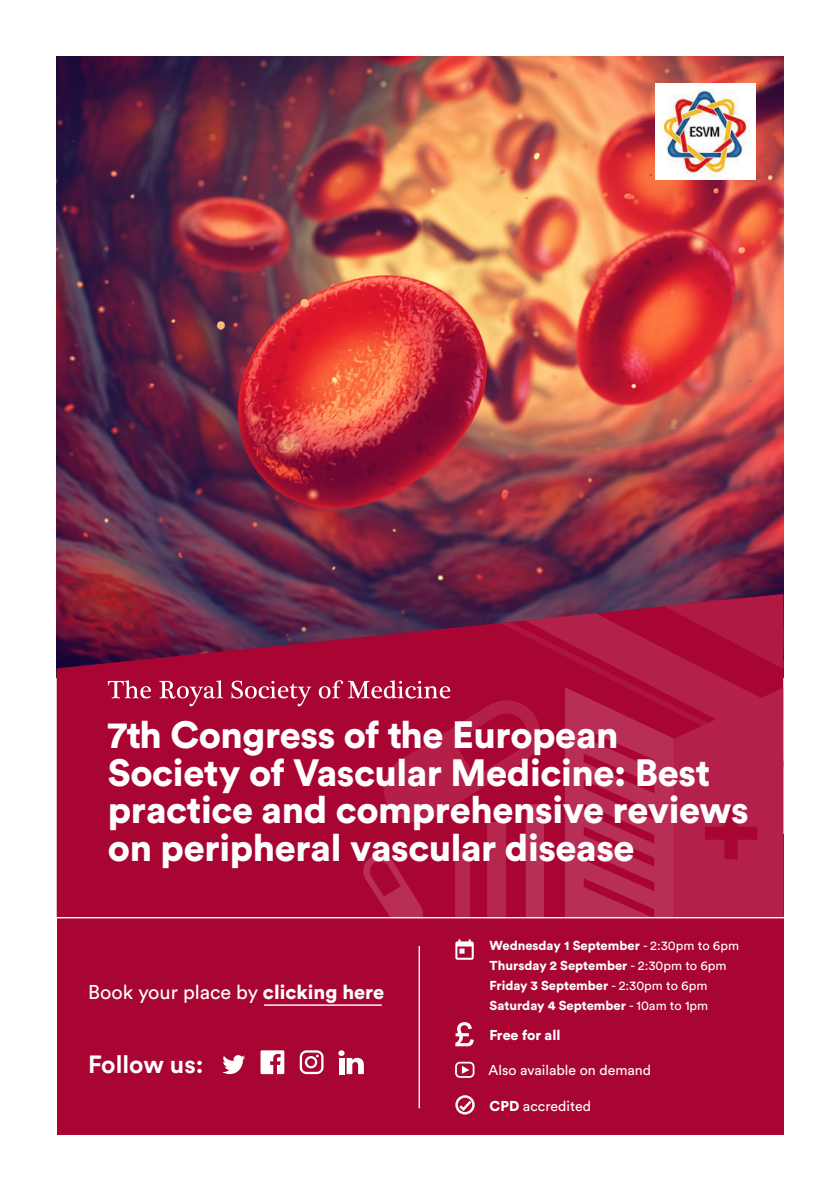
<style>
.page{position:relative;width:840px;height:1191px;background:#fff}
.page>*{position:absolute;margin:0;border:0;box-sizing:border-box;transform-origin:0 0}
.t1{font:900 37.6px/37.6px "Circular Std";letter-spacing:-.01em;color:#fff}
.t2{font:700 24.6px "Circular Std";color:#fff}
.t3{font:19.8px "Circular Std";color:#fff}
.t4{font:14.2px "Circular Std";color:#fff}
.t5{font:900 14.2px "Circular Std";color:#fff}
.t6{font:900 12.8px/20px "Circular Std";color:#fff}
.s1{font-weight:900}
.s2{font-weight:400}
</style>
<div class="page">
<div style="left:57px;top:834px;width:725px;height:300px;background:#a80533"></div>
<img style="left:57px;top:57px;width:725px;height:537px">
<svg style="left:57px;top:594px;width:261px;height:240px;background:#950c36"></svg>
<img style="left:782px;top:721px;width:1px;height:32px">
<svg style="left:108px;top:680px;width:43px;height:18px"></svg>
<svg style="left:159px;top:680px;width:64px;height:26px;background:#ba3a5e"></svg>
<svg style="left:231px;top:680px;width:80px;height:26px;background:#b83459"></svg>
<svg style="left:318px;top:594px;width:464px;height:323px;background:#a71640"></svg>
<hr style="left:52px;top:917px;width:734px;height:1px;background:#fff">
<hr style="left:418px;top:946px;width:1px;height:162px;background:#fff">
<svg style="left:222px;top:1055px;width:23px;height:19px"></svg>
<svg style="left:338px;top:1050px;width:25px;height:24px"></svg>
<svg style="left:260px;top:1050px;width:24px;height:24px"></svg>
<svg style="left:299px;top:1050px;width:24px;height:24px"></svg>
<svg style="left:455px;top:1022px;width:18px;height:24px"></svg>
<svg style="left:455px;top:939px;width:18px;height:20px"></svg>
<div style="left:455px;top:1095px;width:19px;height:19px;border:2px solid #fff;border-radius:50%"></div>
<svg style="left:456px;top:1098px;width:17px;height:14px"></svg>
<svg style="left:461px;top:1066px;width:8px;height:7px"></svg>
<div style="left:455px;top:1061px;width:19px;height:16px;border:2px solid #fff;border-radius:4px"></div>
<hr style="left:264px;top:1004px;width:117px;height:1px;background:#fff">
<img style="left:655px;top:84px;width:99px;height:96px">
<h1 class="t1" style="left:108px;top:715px;width:642px">7th Congress of the European Society of Vascular Medicine: Best practice and comprehensive reviews on peripheral vascular disease</h1>
<h3 class="t3" style="left:88px;top:979px;width:297px">Book your place by <span class="s1">clicking here</span></h3>
<h2 class="t2" style="left:88px;top:1048px;width:117px">Follow us:</h2>
<p class="t6" style="left:489px;top:935px;width:251px">Wednesday 1 September <span class="s2">- 2:30pm to 6pm </span>Thursday 2 September <span class="s2">- 2:30pm to 6pm </span>Friday 3 September <span class="s2">- 2:30pm to 6pm </span>Saturday 4 September <span class="s2">- 10am to 1pm</span></p>
<p class="t5" style="left:489px;top:1026px;width:72px">Free for all</p>
<p class="t4" style="left:488px;top:1061px;width:164px">Also available on demand</p>
<p class="t4" style="left:489px;top:1097px;width:103px"><span class="s1">CPD</span> accredited</p>
</div>
